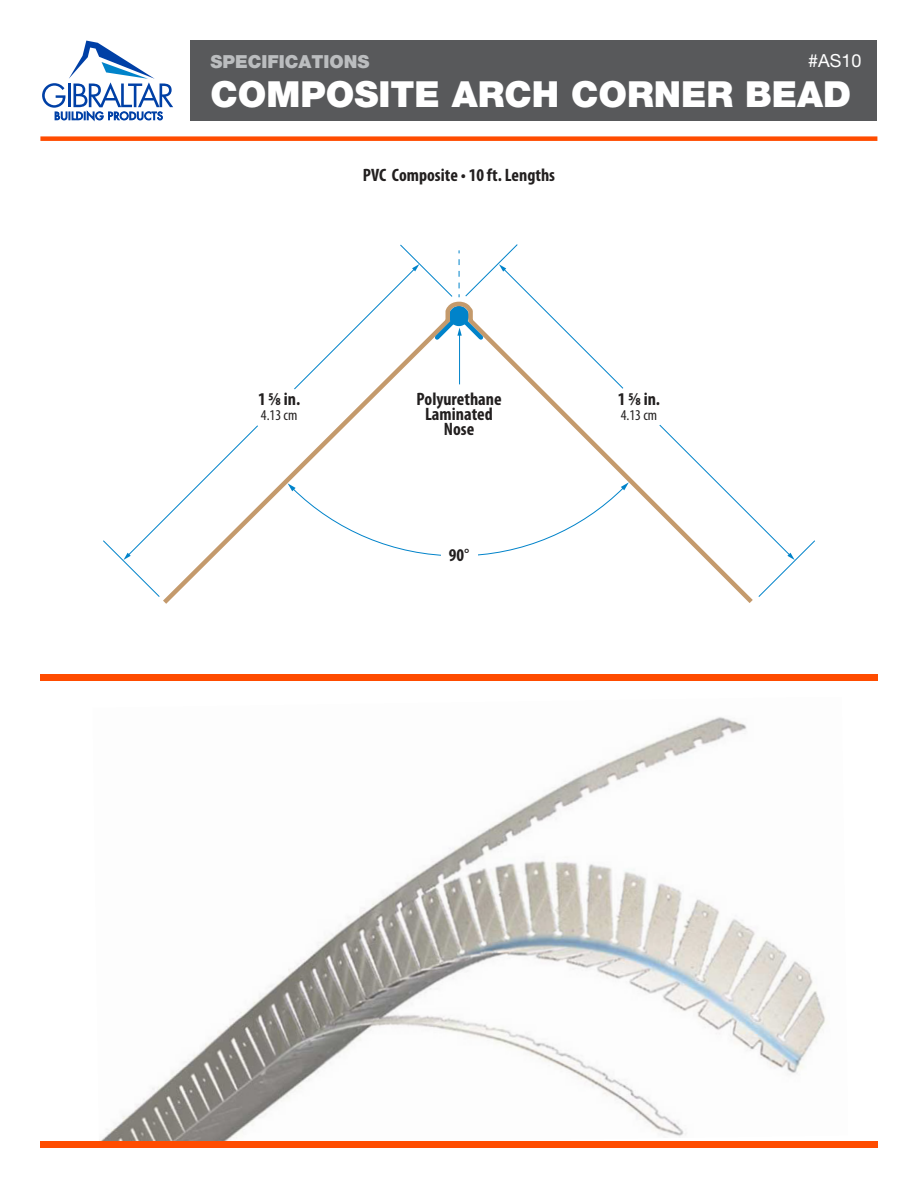
<style>
.page{position:relative;width:918px;height:1188px;background:#fff}
.page>*{position:absolute;margin:0;border:0;box-sizing:border-box;transform-origin:0 0}
.t1{font:900 36px "Helvetica Neue";color:#fff}
.t2{font:700 condensed 18px/15px "Myriad Pro";color:#221f1f;text-align:center}
.t3{font:900 18px "Helvetica Neue";color:#bbbdbf}
.t4{font:18px "Helvetica Neue";color:#fff}
.t5{font:condensed 15px "Myriad Pro";color:#221f1f}
</style>
<div class="page">
<img style="left:99px;top:717px;width:726px;height:424px">
<div style="left:190px;top:40px;width:687px;height:81px;background:#58595b"></div>
<svg style="left:42px;top:41px;width:131px;height:80px"></svg>
<div style="left:40px;top:136px;width:837px;height:5px;background:#ff4c00"></div>
<div style="left:40px;top:1141px;width:838px;height:6px;background:#ff4c00"></div>
<div style="left:40px;top:674px;width:837px;height:6px;background:#ff4c00"></div>
<svg style="left:163px;top:301px;width:590px;height:303px"></svg>
<svg style="left:143px;top:284px;width:273px;height:272px"></svg>
<svg style="left:246px;top:377px;width:60px;height:60px"></svg>
<svg style="left:399px;top:244px;width:54px;height:54px"></svg>
<svg style="left:103px;top:540px;width:57px;height:57px"></svg>
<svg style="left:503px;top:282px;width:273px;height:274px"></svg>
<svg style="left:459px;top:244px;width:59px;height:53px"></svg>
<svg style="left:758px;top:540px;width:57px;height:57px"></svg>
<hr style="left:459px;top:334px;width:1px;height:50px;background:#0083ca">
<svg style="left:431px;top:314px;width:56px;height:30px"></svg>
<svg style="left:288px;top:482px;width:341px;height:75px"></svg>
<div style="left:441px;top:540px;width:36px;height:33px;background:#fff"></div>
<svg style="left:611px;top:377px;width:60px;height:60px"></svg>
<p class="t3" style="left:211px;top:51px;width:161px">SPECIFICATIONS</p>
<p class="t4" style="left:808px;top:50px;width:55px">#AS10</p>
<h1 class="t1" style="left:211px;top:73px;width:642px">COMPOSITE ARCH CORNER BEAD</h1>
<p class="t2" style="left:363px;top:167px;width:194px">PVC Composite • 10 ft. Lengths</p>
<p class="t2" style="left:258px;top:391px;width:44px">1 5⁄8 in.</p>
<p class="t5" style="left:261px;top:406px;width:38px">4.13 cm</p>
<p class="t2" style="left:416px;top:391px;width:87px">Polyurethane<br>Laminated<br>Nose</p>
<p class="t2" style="left:449px;top:547px;width:22px">90°</p>
<p class="t2" style="left:618px;top:391px;width:44px">1 5⁄8 in.</p>
<p class="t5" style="left:621px;top:406px;width:38px">4.13 cm</p>
</div>
